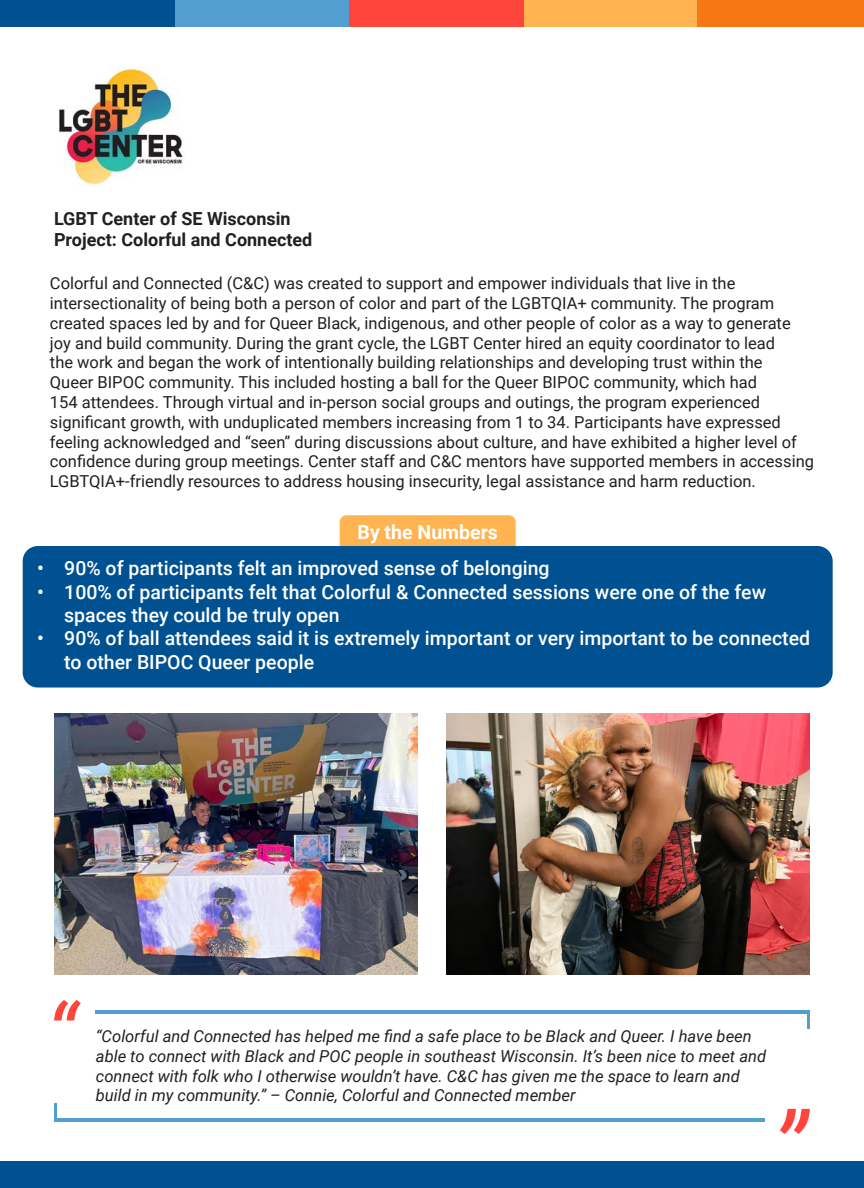
<style>
.page{position:relative;width:864px;height:1188px;background:#fff}
.page>*{position:absolute;margin:0;border:0;box-sizing:border-box;transform-origin:0 0}
.t1{font:500 19.5px/23.4px "Roboto";color:#fff}
.t2{font:700 19.5px "Roboto";color:#fff}
.t3{font:700 18px "Roboto";color:#231f20}
.t4{font:16.5px/19.8px "Roboto";color:#231f20}
.t5{font:italic 16.5px/19.8px "Roboto";color:#231f20}
</style>
<div class="page">
<img style="left:59px;top:66px;width:124px;height:119px">
<div style="left:340px;top:515px;width:176px;height:37px;background:#ffb351;border-radius:7px"></div>
<div style="left:23px;top:546px;width:810px;height:142px;background:#005191;border-radius:15px"></div>
<hr style="left:807px;top:1010px;width:3px;height:19px;background:#539ed0">
<svg style="left:54px;top:1000px;width:27px;height:21px"></svg>
<hr style="left:96px;top:1010px;width:714px;height:3px;background:#539ed0">
<hr style="left:54px;top:1103px;width:3px;height:19px;background:#539ed0">
<svg style="left:780px;top:1109px;width:30px;height:25px"></svg>
<hr style="left:54px;top:1119px;width:711px;height:3px;background:#539ed0">
<img style="left:54px;top:713px;width:363px;height:261px">
<img style="left:446px;top:713px;width:364px;height:261px">
<div style="left:0;top:1161px;width:864px;height:27px;background:#005191"></div>
<div style="left:0;top:0;width:175px;height:27px;background:#005191"></div>
<div style="left:175px;top:0;width:174px;height:27px;background:#539ed0"></div>
<div style="left:349px;top:0;width:175px;height:27px;background:#ff443b"></div>
<div style="left:524px;top:0;width:175px;height:27px;background:#ffb351"></div>
<div style="left:697px;top:0;width:167px;height:27px;background:#f57814"></div>
<p class="t3" style="left:54px;top:206px;width:238px">LGBT Center of SE Wisconsin</p>
<p class="t3" style="left:54px;top:227px;width:260px">Project: Colorful and Connected</p>
<p class="t4" style="left:50px;top:273px;width:766px">Colorful and Connected (C&amp;C) was created to support and empower individuals that live in the intersectionality of being both a person of color and part of the LGBTQIA+ community. The program created spaces led by and for Queer Black, indigenous, and other people of color as a way to generate joy and build community. During the grant cycle, the LGBT Center hired an equity coordinator to lead<br>the work and began the work of intentionally building relationships and developing trust within the<br>Queer BIPOC community. This included hosting a ball for the Queer BIPOC community, which had<br>154 attendees. Through virtual and in-person social groups and outings, the program experienced significant growth, with unduplicated members increasing from 1 to 34. Participants have expressed feeling acknowledged and “seen” during discussions about culture, and have exhibited a higher level of confidence during group meetings. Center staff and C&amp;C mentors have supported members in accessing LGBTQIA+-friendly resources to address housing insecurity, legal assistance and harm reduction.</p>
<p class="t2" style="left:358px;top:518px;width:142px">By the Numbers</p>
<p class="t1" style="left:37px;top:556px;width:514px">• 90% of participants felt an improved sense of belonging</p>
<p class="t1" style="left:64px;top:579px;width:703px;text-indent:-27px">• 100% of participants felt that Colorful &amp; Connected sessions were one of the few spaces they could be truly open</p>
<p class="t1" style="left:64px;top:626px;width:747px;text-indent:-27px">• 90% of ball attendees said it is extremely important or very important to be connected to other BIPOC Queer people</p>
<p class="t5" style="left:96px;top:1026px;width:672px">“Colorful and Connected has helped me find a safe place to be Black and Queer. I have been able to connect with Black and POC people in southeast Wisconsin. It’s been nice to meet and connect with folk who I otherwise wouldn’t have. C&amp;C has given me the space to learn and build in my community.” – Connie, Colorful and Connected member</p>
</div>
